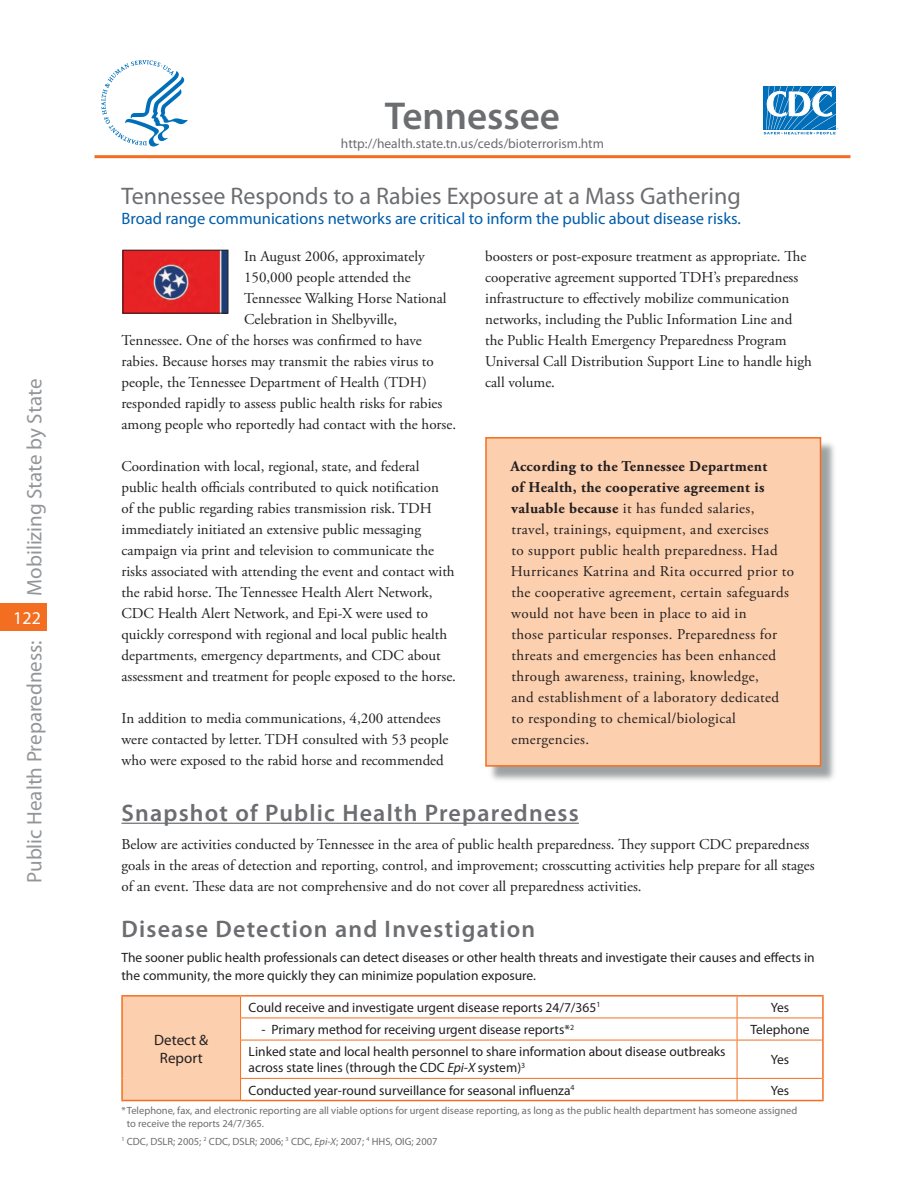
<style>
.page{position:relative;width:918px;height:1188px;background:#fff}
.page>*{position:absolute;margin:0;border:0;box-sizing:border-box;transform-origin:0 0}
.Image{font:600 39px "Myriad Pro";color:#6c6d70}
.Image-2{font:600 24px "Myriad Pro";letter-spacing:.05em;color:#6c6d70}
.Image-3{font:24px "Myriad Pro";color:#6c6d70}
.Image-4{font:21px "Myriad Pro";color:#939598}
.Image-5{font:18px "Myriad Pro";color:#fff}
.Image-6{font:16.5px "Myriad Pro";color:#015dab}
.Image-7{font:15px/21px "Adobe Garamond Pro";color:#231f20}
.Image-8{font:15px/21px "Adobe Garamond Pro";letter-spacing:.025em;color:#231f20}
.Image-9{font:15px/18px "Myriad Pro";color:#231f20;text-align:center}
.Image-10{font:13.5px/18px "Myriad Pro";color:#231f20}
.Image-11{font:13.5px "Myriad Pro";color:#6c6d70}
.Image-12{font:10.5px/12.8px "Myriad Pro";color:#6c6d70}
.s1{font-weight:700}
.s2{font-style:italic}
</style>
<div class="page">
<div style="left:0;top:604px;width:47px;height:27px;background:#f36e21"></div>
<hr style="left:121px;top:823px;width:458px;height:1px;background:#6c6d70">
<div style="left:122px;top:996px;width:119px;height:105px;background:#fccfae"></div>
<hr style="left:121px;top:995px;width:120px;height:2px;background:#f36e21">
<hr style="left:121px;top:997px;width:2px;height:21px;background:#f36e21">
<hr style="left:121px;top:1018px;width:2px;height:22px;background:#f36e21">
<hr style="left:121px;top:1040px;width:2px;height:38px;background:#f36e21">
<hr style="left:121px;top:1078px;width:2px;height:22px;background:#f36e21">
<hr style="left:121px;top:1100px;width:120px;height:1px;background:#f36e21">
<hr style="left:241px;top:995px;width:496px;height:2px;background:#f36e21">
<hr style="left:737px;top:995px;width:87px;height:2px;background:#f36e21">
<hr style="left:822px;top:997px;width:2px;height:21px;background:#f36e21">
<hr style="left:822px;top:1018px;width:2px;height:22px;background:#f36e21">
<hr style="left:822px;top:1040px;width:2px;height:38px;background:#f36e21">
<hr style="left:822px;top:1078px;width:2px;height:22px;background:#f36e21">
<hr style="left:241px;top:1100px;width:496px;height:1px;background:#f36e21">
<hr style="left:737px;top:1100px;width:87px;height:1px;background:#f36e21">
<hr style="left:240px;top:1018px;width:497px;height:1px;background:#f36e21">
<svg style="left:240px;top:997px;width:1px;height:43px"></svg>
<hr style="left:737px;top:1018px;width:85px;height:1px;background:#f36e21">
<svg style="left:737px;top:997px;width:1px;height:43px"></svg>
<hr style="left:240px;top:1040px;width:497px;height:1px;background:#f36e21">
<hr style="left:240px;top:1040px;width:1px;height:38px;background:#f36e21">
<hr style="left:737px;top:1040px;width:85px;height:1px;background:#f36e21">
<hr style="left:737px;top:1040px;width:1px;height:38px;background:#f36e21">
<hr style="left:240px;top:1078px;width:497px;height:1px;background:#f36e21">
<svg style="left:240px;top:1079px;width:1px;height:21px"></svg>
<hr style="left:737px;top:1078px;width:85px;height:1px;background:#f36e21">
<svg style="left:737px;top:1079px;width:1px;height:21px"></svg>
<hr style="left:94px;top:155px;width:756px;height:3px;background:#f36e21">
<img style="left:125px;top:252px;width:101px;height:60px">
<div style="left:487px;top:439px;width:350px;height:344px;background:#555d5d;opacity:.58"></div>
<div style="left:486px;top:438px;width:334px;height:328px;background:#fccfae"></div>
<div style="left:485px;top:437px;width:336px;height:330px;border:2px solid #f36e21"></div>
<svg style="left:101px;top:60px;width:87px;height:87px"></svg>
<svg style="left:764px;top:86px;width:74px;height:48px"></svg>
<p class="Image-4" style="left:21px;top:596px;width:218px;rotate:-90deg">Mobilizing State by State</p>
<p class="Image-5" style="left:13px;top:607px;width:29px">122</p>
<p class="Image-4" style="left:21px;top:883px;width:244px;rotate:-90deg">Public Health Preparedness:</p>
<p class="Image" style="left:385px;top:91px;width:177px">Tennessee</p>
<p class="Image-11" style="left:341px;top:135px;width:265px">http://health.state.tn.us/ceds/bioterrorism.htm</p>
<p class="Image-3" style="left:121px;top:182px;width:621px">Tennessee Responds to a Rabies Exposure at a Mass Gathering</p>
<p class="Image-6" style="left:121px;top:209px;width:621px">Broad range communications networks are critical to inform the public about disease risks.</p>
<p class="Image-7" style="left:244px;top:247px;width:182px">In August 2006, approximately</p>
<p class="Image-7" style="left:244px;top:268px;width:168px">150,000 people attended the</p>
<p class="Image-7" style="left:244px;top:289px;width:204px">Tennessee Walking Horse National</p>
<p class="Image-7" style="left:244px;top:310px;width:155px">Celebration in Shelbyville,</p>
<p class="Image-7" style="left:121px;top:331px;width:302px">Tennessee. One of the horses was confirmed to have</p>
<p class="Image-7" style="left:121px;top:352px;width:314px">rabies. Because horses may transmit the rabies virus to</p>
<p class="Image-7" style="left:121px;top:373px;width:307px">people, the Tennessee Department of Health (TDH)</p>
<p class="Image-7" style="left:121px;top:394px;width:322px">responded rapidly to assess public health risks for rabies</p>
<p class="Image-7" style="left:121px;top:415px;width:336px">among people who reportedly had contact with the horse.</p>
<p class="Image-7" style="left:121px;top:457px;width:336px">Coordination with local, regional, state, and federal public health officials contributed to quick notification<br>of the public regarding rabies transmission risk. TDH immediately initiated an extensive public messaging campaign via print and television to communicate the risks associated with attending the event and contact with the rabid horse. The Tennessee Health Alert Network, CDC Health Alert Network, and Epi-X were used to quickly correspond with regional and local public health departments, emergency departments, and CDC about assessment and treatment for people exposed to the horse.</p>
<p class="Image-7" style="left:121px;top:709px;width:328px">In addition to media communications, 4,200 attendees were contacted by letter. TDH consulted with 53 people who were exposed to the rabid horse and recommended</p>
<p class="Image-7" style="left:485px;top:247px;width:328px">boosters or post-exposure treatment as appropriate. The cooperative agreement supported TDH’s preparedness infrastructure to effectively mobilize communication networks, including the Public Information Line and the Public Health Emergency Preparedness Program Universal Call Distribution Support Line to handle high call volume.</p>
<p class="Image-8" style="left:510px;top:456px;width:285px"><span class="s1">According to the Tennessee Department<br>of Health, the cooperative agreement is valuable because</span> it has funded salaries, travel, trainings, equipment, and exercises<br>to support public health preparedness. Had Hurricanes Katrina and Rita occurred prior to the cooperative agreement, certain safeguards would not have been in place to aid in<br>those particular responses. Preparedness for threats and emergencies has been enhanced through awareness, training, knowledge,<br>and establishment of a laboratory dedicated<br>to responding to chemical/biological emergencies.</p>
<p class="Image-2" style="left:121px;top:798px;width:459px">Snapshot of Public Health Preparedness</p>
<p class="Image-7" style="left:121px;top:834px;width:695px">Below are activities conducted by Tennessee in the area of public health preparedness. They support CDC preparedness goals in the areas of detection and reporting, control, and improvement; crosscutting activities help prepare for all stages of an event. These data are not comprehensive and do not cover all preparedness activities.</p>
<p class="Image-2" style="left:121px;top:914px;width:415px">Disease Detection and Investigation</p>
<p class="Image-10" style="left:121px;top:948px;width:695px">The sooner public health professionals can detect diseases or other health threats and investigate their causes and effects in the community, the more quickly they can minimize population exposure.</p>
<p class="Image-10" style="left:249px;top:998px;width:353px">Could receive and investigate urgent disease reports 24/7/365<sup>1</sup></p>
<p class="Image-10" style="left:771px;top:998px;width:20px">Yes</p>
<p class="Image-10" style="left:262px;top:1020px;width:314px">- Primary method for receiving urgent disease reports*<sup>2</sup></p>
<p class="Image-10" style="left:750px;top:1020px;width:61px">Telephone</p>
<p class="Image-10" style="left:249px;top:1043px;width:479px;line-height:16.2px">Linked state and local health personnel to share information about disease outbreaks across state lines (through the CDC <span class="s2">Epi-X</span> system)<sup>3</sup></p>
<p class="Image-10" style="left:771px;top:1051px;width:20px">Yes</p>
<p class="Image-10" style="left:249px;top:1081px;width:327px">Conducted year-round surveillance for seasonal influenza<sup>4</sup></p>
<p class="Image-10" style="left:771px;top:1081px;width:20px">Yes</p>
<p class="Image-12" style="left:127px;top:1104px;width:672px;text-indent:-5px">*Telephone, fax, and electronic reporting are all viable options for urgent disease reporting, as long as the public health department has someone assigned to receive the reports 24/7/365.</p>
<p class="Image-12" style="left:121px;top:1135px;width:318px"><sup>1</sup> CDC, DSLR; 2005; <sup>2</sup> CDC, DSLR; 2006; <sup>3</sup> CDC, <span class="s2">Epi-X</span>; 2007; <sup>4</sup> HHS, OIG; 2007</p>
<p class="Image-9" style="left:154px;top:1031px;width:56px">Detect &amp;<br>Report</p>
</div>
